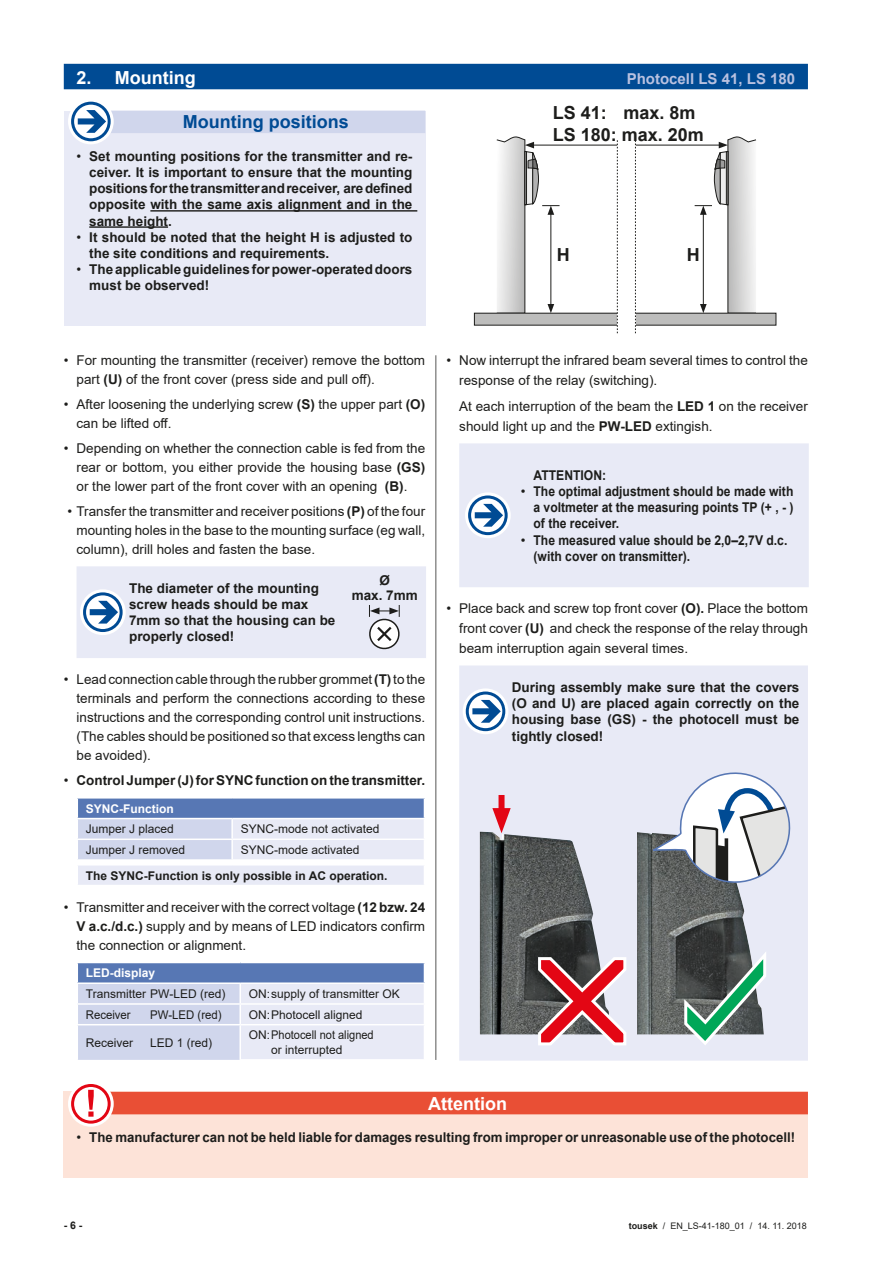
<style>
.page{position:relative;width:893px;height:1263px;background:#fff}
.page>*{position:absolute;margin:0;border:0;box-sizing:border-box;transform-origin:0 0}
.t1{font:700 18px/21.6px "Arial";color:#1d1d1b}
.t2{font:700 18px "Arial";color:#fff}
.t3{font:700 18px "Arial";color:#004b94}
.t4{font:700 15px "Arial";color:#b9c1e0}
.t5{font:13.5px/19px "Arial";color:#1d1d1b;text-align:justify}
.t6{font:700 13.5px/16.2px "Arial";color:#1d1d1b}
.t7{font:700 13.5px/16.2px "Arial";color:#1d1d1b;text-align:justify;scale:.9 1}
.t8{font:12px/14.4px "Arial";color:#1d1d1b}
.t9{font:700 12px "Arial";color:#1d1d1b}
.t10{font:700 12px "Arial";color:#fff}
.t11{font:12px "Arial";color:#1d1d1b;scale:.95 1}
.t12{font:700 10.5px "Arial";color:#1d1d1b}
.t13{font:9px "Arial";color:#1d1d1b}
.s1{font-weight:400}
.s2{font-weight:700}
</style>
<div class="page">
<div style="left:64px;top:64px;width:744px;height:25px;background:#004b94"></div>
<div style="left:64px;top:111px;width:361px;height:214px;background:#e8eaf6"></div>
<div style="left:85px;top:111px;width:340px;height:22px;background:#d0d6ec"></div>
<hr style="left:150px;top:210px;width:267px;height:2px;background:#1d1d1b">
<hr style="left:89px;top:226px;width:79px;height:2px;background:#1d1d1b">
<svg style="left:70px;top:100px;width:42px;height:43px"></svg>
<div style="left:68px;top:99px;width:46px;height:45px;border:3px solid #fff;border-radius:50%"></div>
<div style="left:71px;top:102px;width:40px;height:39px;border:3px solid #004b94;border-radius:50%"></div>
<svg style="left:78px;top:110px;width:28px;height:23px"></svg>
<svg style="left:496px;top:139px;width:261px;height:174px"></svg>
<div style="left:474px;top:313px;width:302px;height:12px;background:#bdbdbc"></div>
<div style="left:474px;top:313px;width:302px;height:12px;border:1px solid #1d1d1b"></div>
<hr style="left:532px;top:145px;width:189px;height:1px;background:#1d1d1b">
<div style="left:617px;top:140px;width:18px;height:193px;background:#fff"></div>
<svg style="left:617px;top:140px;width:1px;height:193px"></svg>
<svg style="left:635px;top:140px;width:1px;height:193px"></svg>
<svg style="left:497px;top:137px;width:62px;height:176px"></svg>
<div style="left:525px;top:151px;width:2px;height:54px;border:1px solid #1d1d1b"></div>
<svg style="left:695px;top:137px;width:61px;height:176px"></svg>
<div style="left:726px;top:151px;width:2px;height:54px;border:1px solid #1d1d1b"></div>
<svg style="left:77px;top:566px;width:349px;height:92px;background:#e2e6f2"></svg>
<svg style="left:77px;top:798px;width:348px;height:87px;background:#c6cfe6"></svg>
<svg style="left:77px;top:963px;width:348px;height:97px;background:#c3cce5"></svg>
<hr style="left:77px;top:1024px;width:163px;height:1px;background:#fff">
<hr style="left:77px;top:1025px;width:1px;height:35px;background:#fff">
<hr style="left:240px;top:1024px;width:185px;height:1px;background:#fff">
<hr style="left:239px;top:1025px;width:2px;height:34px;background:#fff">
<hr style="left:424px;top:1025px;width:1px;height:34px;background:#fff">
<hr style="left:239px;top:1059px;width:186px;height:1px;background:#fff">
<div style="left:459px;top:443px;width:350px;height:144px;background:#e8eaf6"></div>
<svg style="left:466px;top:494px;width:43px;height:43px"></svg>
<div style="left:465px;top:492px;width:46px;height:46px;border:3px solid #fff;border-radius:50%"></div>
<div style="left:468px;top:495px;width:40px;height:40px;border:3px solid #004b94;border-radius:50%"></div>
<svg style="left:475px;top:504px;width:28px;height:23px"></svg>
<div style="left:459px;top:665px;width:349px;height:396px;background:#e8eaf6"></div>
<svg style="left:464px;top:690px;width:43px;height:43px"></svg>
<div style="left:463px;top:688px;width:45px;height:46px;border:3px solid #fff;border-radius:50%"></div>
<div style="left:466px;top:691px;width:39px;height:40px;border:3px solid #004b94;border-radius:50%"></div>
<svg style="left:472px;top:700px;width:29px;height:23px"></svg>
<img style="left:637px;top:832px;width:127px;height:202px">
<svg style="left:683px;top:951px;width:86px;height:96px;background:#6d897f"></svg>
<img style="left:480px;top:832px;width:130px;height:202px">
<svg style="left:537px;top:956px;width:92px;height:91px;background:#b7757c"></svg>
<div style="left:498px;top:795px;width:6px;height:23px;background:#e30614"></div>
<svg style="left:492px;top:808px;width:19px;height:25px"></svg>
<svg style="left:652px;top:766px;width:145px;height:124px"></svg>
<hr style="left:435px;top:355px;width:1px;height:705px;background:#575756">
<div style="left:64px;top:1092px;width:744px;height:86px;background:#fde3d8"></div>
<div style="left:85px;top:1092px;width:723px;height:22px;background:#e94f35"></div>
<svg style="left:70px;top:1082px;width:42px;height:43px"></svg>
<div style="left:68px;top:1081px;width:46px;height:46px;border:3px solid #fff;border-radius:50%"></div>
<div style="left:71px;top:1084px;width:40px;height:39px;border:3px solid #e30614;border-radius:50%"></div>
<svg style="left:88px;top:1090px;width:6px;height:27px"></svg>
<h1 class="t2" style="left:77px;top:65px;width:121px">2. Mounting</h1>
<p class="t4" style="left:627px;top:68px;width:170px">Photocell LS 41, LS 180</p>
<h1 class="t3" style="left:183px;top:109px;width:167px">Mounting positions</h1>
<p class="t6" style="left:89px;top:148px;width:325px;text-align:justify;text-indent:-13px"><span class="s1">•</span> Set mounting positions for the transmitter and re&shy;ceiver. It is important to ensure that the mounting positions for the transmitter and receiver, are defined opposite with the same axis alignment and in the same height.</p>
<p class="t6" style="left:89px;top:229px;width:325px;text-indent:-13px"><span class="s1">•</span> It should be noted that the height H is adjusted to the site conditions and requirements.</p>
<p class="t6" style="left:89px;top:262px;width:325px;text-indent:-13px"><span class="s1">•</span> The applicable guidelines for power-operated doors must be observed!</p>
<h1 class="t1" style="left:553px;top:102px;width:153px">LS 41: max. 8m<br>LS 180: max. 20m</h1>
<h1 class="t1" style="left:557px;top:245px;width:14px">H</h1>
<h1 class="t1" style="left:687px;top:245px;width:14px">H</h1>
<p class="t5" style="left:77px;top:351px;width:350px;text-indent:-13px">• For mounting the transmitter (receiver) remove the bottom part <span class="s2">(U)</span> of the front cover (press side and pull off).</p>
<p class="t5" style="left:77px;top:395px;width:350px;text-indent:-13px">• After loosening the underlying screw <span class="s2">(S)</span> the upper part <span class="s2">(O) </span>can be lifted off.</p>
<p class="t5" style="left:77px;top:439px;width:350px;text-indent:-13px">• Depending on whether the connection cable is fed from the rear or bottom, you either provide the housing base <span class="s2">(GS) </span>or the lower part of the front cover with an opening <span class="s2">(B)</span>.</p>
<p class="t5" style="left:77px;top:502px;width:350px;text-indent:-9px">• Transfer the transmitter and receiver positions <span class="s2">(P)</span> of the four mounting holes in the base to the mounting surface (eg wall, column), drill holes and fasten the base.</p>
<p class="t6" style="left:129px;top:580px;width:208px">The diameter of the mounting screw heads should be max<br>7mm so that the housing can be properly closed!</p>
<p class="t6" style="left:352px;top:573px;width:68px;line-height:15px;text-align:center">Ø<br>max. 7mm</p>
<p class="t5" style="left:77px;top:669px;width:350px;text-indent:-13px">• Lead connection cable through the rubber grommet <span class="s2">(T)</span> to the terminals and perform the connections according to these instructions and the corresponding control unit instructions. (The cables should be positioned so that excess lengths can be avoided).</p>
<p class="t6" style="left:64px;top:772px;width:363px"><span class="s1">•</span> Control Jumper (J) for SYNC function on the transmitter.</p>
<p class="t10" style="left:86px;top:800px;width:89px">SYNC-Function</p>
<p class="t8" style="left:86px;top:822px;width:90px">Jumper J placed</p>
<p class="t8" style="left:241px;top:822px;width:140px">SYNC-mode not activated</p>
<p class="t8" style="left:86px;top:842px;width:101px">Jumper J removed</p>
<p class="t8" style="left:241px;top:842px;width:120px">SYNC-mode activated</p>
<p class="t9" style="left:86px;top:867px;width:303px">The SYNC-Function is only possible in AC operation.</p>
<p class="t5" style="left:77px;top:897px;width:350px;text-indent:-13px">• Transmitter and receiver with the correct voltage <span class="s2">(12 bzw. 24<br>V a.c./d.c.)</span> supply and by means of LED indicators confirm the connection or alignment.</p>
<p class="t10" style="left:86px;top:964px;width:71px">LED-display</p>
<p class="t8" style="left:86px;top:986px;width:141px">Transmitter PW-LED (red)</p>
<p class="t8" style="left:249px;top:986px;width:153px">ON:supply of transmitter OK</p>
<p class="t11" style="left:86px;top:1006px;width:49px">Receiver</p>
<p class="t11" style="left:150px;top:1006px;width:77px">PW-LED (red)</p>
<p class="t8" style="left:249px;top:1007px;width:115px">ON:Photocell aligned</p>
<p class="t8" style="left:86px;top:1035px;width:49px">Receiver</p>
<p class="t8" style="left:150px;top:1035px;width:64px">LED 1 (red)</p>
<p class="t8" style="left:271px;top:1028px;width:104px;text-indent:-22px">ON:Photocell not aligned or interrupted</p>
<p class="t5" style="left:459px;top:350px;width:350px;line-height:19.8px;text-indent:-13px">• Now interrupt the infrared beam several times to control the response of the relay (switching).</p>
<p class="t5" style="left:459px;top:396px;width:350px;line-height:19.8px">At each interruption of the beam the <span class="s2">LED 1</span> on the receiver should light up and the <span class="s2">PW-LED</span> extingish.</p>
<p class="t7" style="left:533px;top:467px;width:82px">ATTENTION:</p>
<p class="t7" style="left:533px;top:483px;width:290px;text-indent:-13px"><span class="s1">•</span> The optimal adjustment should be made with a voltmeter at the measuring points TP (+ , - ) of the receiver.</p>
<p class="t7" style="left:533px;top:532px;width:284px;text-indent:-13px"><span class="s1">•</span> The measured value should be 2,0–2,7V d.c. (with cover on transmitter).</p>
<p class="t5" style="left:459px;top:599px;width:350px;line-height:19.8px;text-indent:-13px">• Place back and screw top front cover <span class="s2">(O).</span> Place the bottom front cover <span class="s2">(U)</span> and check the response of the relay through beam interruption again several times.</p>
<p class="t6" style="left:512px;top:679px;width:289px;text-align:justify">During assembly make sure that the covers (O and U) are placed again correctly on the housing base (GS) - the photocell must be tightly closed!</p>
<h1 class="t2" style="left:428px;top:1091px;width:80px">Attention</h1>
<p class="t6" style="left:77px;top:1129px;width:720px"><span class="s1">•</span> The manufacturer can not be held liable for damages resulting from improper or unreasonable use of the photocell!</p>
<p class="t12" style="left:64px;top:1218px;width:20px">- 6 -</p>
<p class="t13" style="left:629px;top:1219px;width:179px"><span class="s2">tousek</span> / EN_LS-41-180_01 / 14. 11. 2018</p>
</div>
